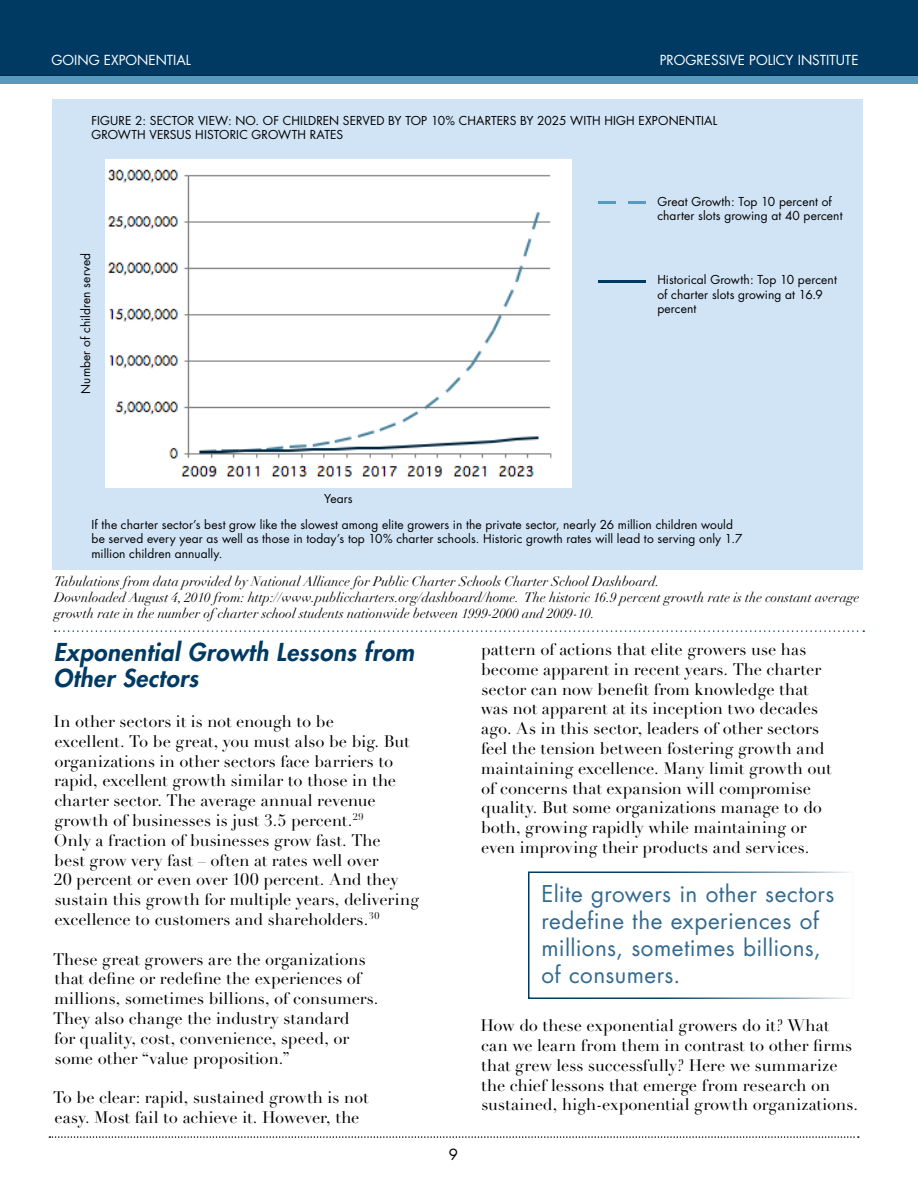
<style>
.page{position:relative;width:918px;height:1188px;background:#fff}
.page>*{position:absolute;margin:0;border:0;box-sizing:border-box;transform-origin:0 0}
.t1{font:italic 800 24px/25.5px "Futura";letter-spacing:.02em;color:#003a63}
.t2{font:22.5px/27px "Futura";letter-spacing:.02em;color:#336a90}
.t3{font:16.5px/19.8px "Didot LH";letter-spacing:.005em;color:#000}
.t4{font:15px "Futura";color:#000}
.t5{font:italic 13.5px/16.2px "Didot LH";color:#000}
.t6{font:13.5px "Futura";color:#fff}
.t7{font:12px/14.4px "Futura";letter-spacing:.01em;color:#000}
</style>
<div class="page">
<div style="left:0;top:0;width:918px;height:75px;background:#003a63"></div>
<div style="left:0;top:76px;width:918px;height:8px;background:#569bbe"></div>
<svg style="left:49px;top:1136px;width:810px;height:2px"></svg>
<div style="left:53px;top:99px;width:810px;height:470px;background:#d1e4f6"></div>
<img style="left:105px;top:159px;width:467px;height:329px">
<hr style="left:599px;top:280px;width:47px;height:3px;background:#003a63">
<svg style="left:599px;top:202px;width:17px;height:2px"></svg>
<svg style="left:628px;top:202px;width:17px;height:2px"></svg>
<div style="left:528px;top:872px;width:326px;height:127px;border:2px solid #003a63"></div>
<svg style="left:55px;top:630px;width:809px;height:2px"></svg>
<p class="t6" style="left:52px;top:52px;width:139px">Going exponential</p>
<p class="t6" style="left:660px;top:52px;width:198px">Prog ressive Policy I nstitute</p>
<p class="t7" style="left:91px;top:113px;width:625px;text-indent:81px">tor View: N o. of Ch ildren Se rved by Top 10% Charters by 2025 with High Exponential<br>Growth versus Historic Growth Ra tes</p>
<p class="t7" style="left:92px;top:113px;width:62px">FIGURE 2: Sec</p>
<p class="t7" style="left:79px;top:394px;width:142px;rotate:-90deg">N umber of children served</p>
<p class="t7" style="left:657px;top:194px;width:187px">Great Growth: Top 10 percent of charter slots growing at 40 percent</p>
<p class="t7" style="left:657px;top:273px;width:181px">Historical Growth: Top 10 percent of charter slots growing at 16.9 percent</p>
<p class="t7" style="left:92px;top:486px;width:643px;line-height:26px;text-indent:233px">Years<br>If the charter sector’s best grow like the slowest among elite growers in the private sector, nearly 26 million children would</p>
<p class="t7" style="left:92px;top:532px;width:653px">be served every year as well as those in today’s top 10% charter schools. Historic growth rates will lead to serving only 1.7 million children annually.</p>
<p class="t5" style="left:54px;top:573px;width:807px">Tabulations from data provided by National Alliance for Public Charter Schools Charter School Dashboard.<br>Downloaded August 4, 2010 from: http://www.publiccharters.org/dashboard/home. The historic 16.9 percent growth rate is the constant average growth rate in the number of charter school students nationwide between 1999-2000 and 2009-10.</p>
<h1 class="t1" style="left:54px;top:640px;width:362px">Exponential Growth Lessons from<br>Other Sectors</h1>
<p class="t3" style="left:54px;top:712px;width:367px">In other sectors it is not enough to be<br>excellent. To be great, you must also be big. But organizations in other sectors face barriers to rapid, excellent growth similar to those in the charter sector. The average annual revenue growth of businesses is just 3.5 percent.<sup>29<br></sup>Only a fraction of businesses grow fast. The<br>best grow very fast – often at rates well over<br>20 percent or even over 100 percent. And they sustain this growth for multiple years, delivering excellence to customers and shareholders.<sup>30</sup></p>
<p class="t3" style="left:53px;top:949px;width:327px">These great growers are the organizations that define or redefine the experiences of millions, sometimes billions, of consumers.<br>They also change the industry standard<br>for quality, cost, convenience, speed, or some other “value proposition.”</p>
<p class="t3" style="left:53px;top:1088px;width:317px">To be clear: rapid, sustained growth is not easy. Most fail to achieve it. However, the</p>
<p class="t4" style="left:449px;top:1145px;width:11px">9</p>
<p class="t3" style="left:481px;top:640px;width:353px">pattern of actions that elite growers use has become apparent in recent years. The charter sector can now benefit from knowledge that was not apparent at its inception two decades ago. As in this sector, leaders of other sectors feel the tension between fostering growth and maintaining excellence. Many limit growth out of concerns that expansion will compromise quality. But some organizations manage to do both, growing rapidly while maintaining or even improving their products and services.</p>
<h2 class="t2" style="left:542px;top:881px;width:294px">Elite growers in other sectors redefine the experiences of millions, sometimes billions, of consumers.</h2>
<p class="t3" style="left:480px;top:1016px;width:379px">How do these exponential growers do it? What can we learn from them in contrast to other firms that grew less successfully? Here we summarize the chief lessons that emerge from research on sustained, high-exponential growth organizations.</p>
</div>
